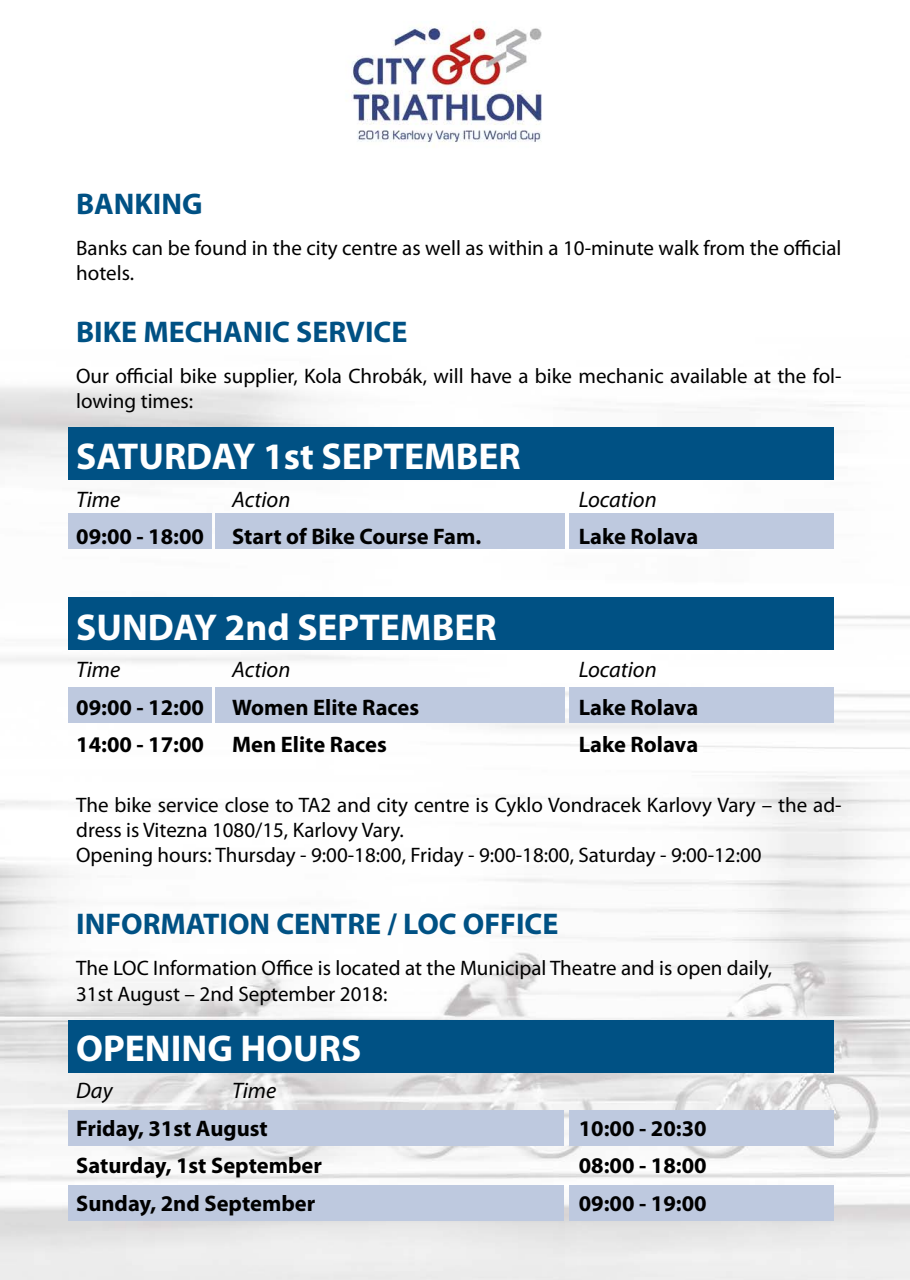
<style>
.page{position:relative;width:910px;height:1280px;background:#fff}
.page>*{position:absolute;margin:0;border:0;box-sizing:border-box;transform-origin:0 0}
.t1{font:700 37.5px "Myriad Pro";color:#fff}
.t2{font:700 30px "Myriad Pro";color:#005184}
.t3{font:700 22.5px "Myriad Pro";color:#000}
.t4{font:italic 22.5px "Myriad Pro";color:#000}
.t5{font:21px/25.2px "Myriad Pro";color:#000}
</style>
<div class="page">
<img style="left:0;top:21px;width:910px;height:1259px">
<div style="left:68px;top:427px;width:766px;height:52px;background:#005184"></div>
<div style="left:68px;top:598px;width:766px;height:52px;background:#005184"></div>
<div style="left:68px;top:1020px;width:766px;height:53px;background:#005184"></div>
<div style="left:68px;top:513px;width:144px;height:36px;background:#bec9df"></div>
<div style="left:215px;top:513px;width:350px;height:36px;background:#bec9df"></div>
<div style="left:569px;top:513px;width:265px;height:36px;background:#bec9df"></div>
<div style="left:68px;top:687px;width:144px;height:35px;background:#bec9df"></div>
<div style="left:215px;top:687px;width:350px;height:35px;background:#bec9df"></div>
<div style="left:569px;top:687px;width:265px;height:35px;background:#bec9df"></div>
<div style="left:68px;top:1110px;width:496px;height:36px;background:#bec9df"></div>
<div style="left:569px;top:1110px;width:265px;height:36px;background:#bec9df"></div>
<div style="left:68px;top:1185px;width:496px;height:35px;background:#bec9df"></div>
<div style="left:569px;top:1185px;width:265px;height:35px;background:#bec9df"></div>
<h2 class="t2" style="left:76px;top:187px;width:128px">BANKING</h2>
<p class="t5" style="left:76px;top:236px;width:767px">Banks can be found in the city centre as well as within a 10-minute walk from the official hotels.</p>
<h2 class="t2" style="left:76px;top:315px;width:333px">BIKE MECHANIC SERVICE</h2>
<p class="t5" style="left:76px;top:364px;width:767px">Our official bike supplier, Kola Chrobák, will have a bike mechanic available at the fol&shy;lowing times:</p>
<h1 class="t1" style="left:76px;top:436px;width:446px">SATURDAY 1st SEPTEMBER</h1>
<p class="t4" style="left:76px;top:487px;width:46px">Time</p>
<p class="t4" style="left:232px;top:487px;width:60px">Action</p>
<p class="t4" style="left:579px;top:487px;width:79px">Location</p>
<p class="t3" style="left:76px;top:524px;width:407px">09:00 - 18:00 Start of Bike Course Fam.</p>
<p class="t3" style="left:579px;top:524px;width:121px">Lake Rolava</p>
<h1 class="t1" style="left:76px;top:606px;width:422px">SUNDAY 2nd SEPTEMBER</h1>
<p class="t4" style="left:76px;top:657px;width:46px">Time</p>
<p class="t4" style="left:232px;top:657px;width:60px">Action</p>
<p class="t4" style="left:579px;top:657px;width:79px">Location</p>
<p class="t3" style="left:76px;top:694px;width:344px">09:00 - 12:00 Women Elite Races</p>
<p class="t3" style="left:579px;top:694px;width:121px">Lake Rolava</p>
<p class="t3" style="left:76px;top:732px;width:312px">14:00 - 17:00 Men Elite Races</p>
<p class="t3" style="left:579px;top:732px;width:121px">Lake Rolava</p>
<p class="t5" style="left:76px;top:792px;width:767px">The bike service close to TA2 and city centre is Cyklo Vondracek Karlovy Vary – the ad&shy;dress is Vitezna 1080/15, Karlovy Vary.<br>Opening hours: Thursday - 9:00-18:00, Friday - 9:00-18:00, Saturday - 9:00-12:00</p>
<h2 class="t2" style="left:76px;top:907px;width:484px">INFORMATION CENTRE / LOC OFFICE</h2>
<p class="t5" style="left:76px;top:956px;width:697px">The LOC Information Office is located at the Municipal Theatre and is open daily,<br>31st August – 2nd September 2018:</p>
<h1 class="t1" style="left:76px;top:1027px;width:287px">OPENING HOURS</h1>
<p class="t4" style="left:76px;top:1079px;width:38px">Day</p>
<p class="t4" style="left:232px;top:1079px;width:46px">Time</p>
<p class="t3" style="left:76px;top:1116px;width:193px">Friday, 31st August</p>
<p class="t3" style="left:579px;top:1116px;width:129px">10:00 - 20:30</p>
<p class="t3" style="left:76px;top:1153px;width:247px">Saturday, 1st September</p>
<p class="t3" style="left:579px;top:1153px;width:129px">08:00 - 18:00</p>
<p class="t3" style="left:76px;top:1191px;width:241px">Sunday, 2nd September</p>
<p class="t3" style="left:579px;top:1191px;width:129px">09:00 - 19:00</p>
</div>
